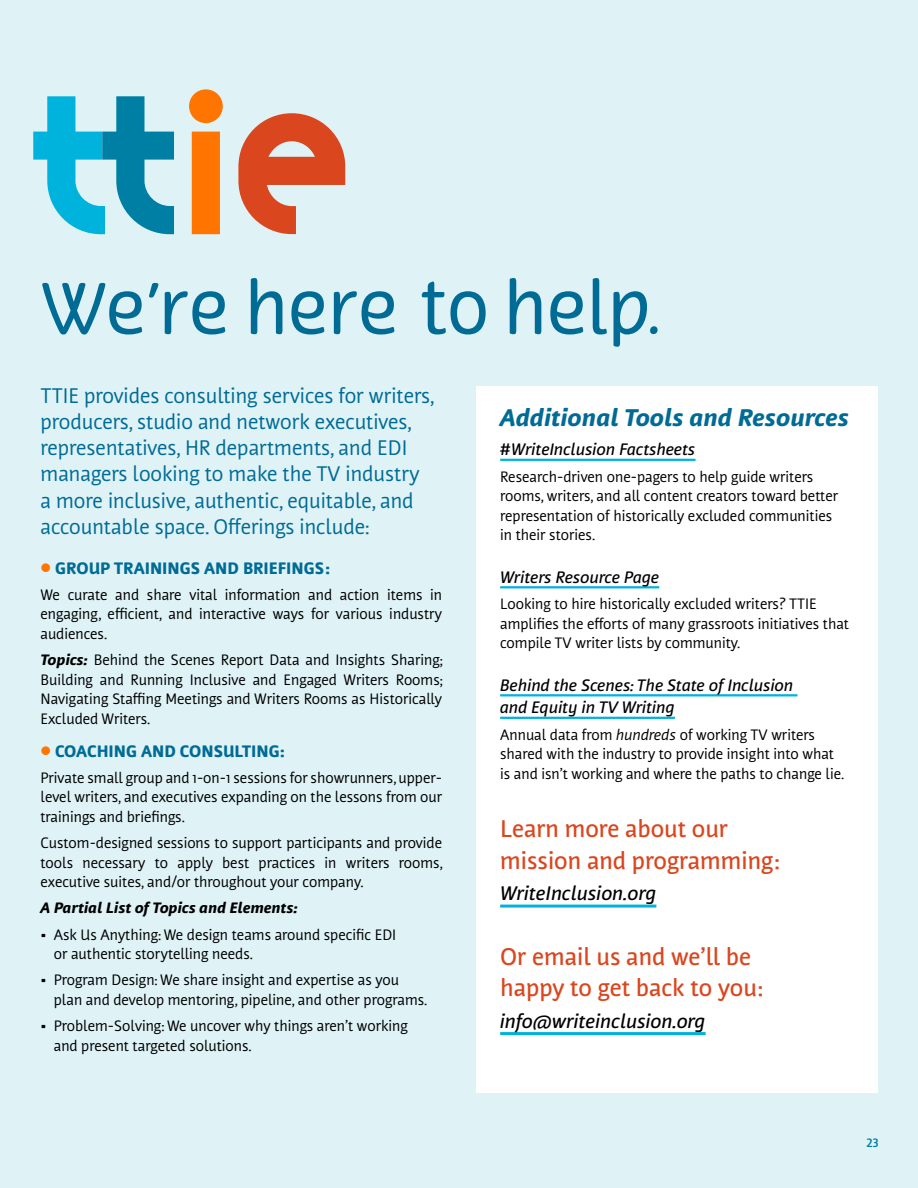
<style>
.page{position:relative;width:918px;height:1188px;background:#dff3f7}
.page>*{position:absolute;margin:0;border:0;box-sizing:border-box;transform-origin:0 0}
.t1{font:69.75px "Terfens";color:#006b95}
.t2{font:500 24px/31.5px "Nuvo Pro";letter-spacing:-.005em;color:#da471f}
.t3{font:italic 800 24px "Nuvo Pro";color:#006b95}
.t4{font:21px/26.2px "Nuvo Pro";color:#006b95}
.t5{font:italic 500 19.5px "Nuvo Pro";color:#000}
.t6{font:italic 500 16.5px/22.5px "Nuvo Pro";color:#000}
.t7{font:800 16.5px "Nuvo Pro";color:#006b95}
.t8{font:15px/19.5px "Nuvo Pro";color:#000}
.t9{font:italic 800 15px "Nuvo Pro";color:#000}
.t10{font:700 12px "Nuvo Pro";color:#007fa4}
.s1{font-weight:800;font-style:italic}
.s2{font-weight:700}
.s3{font-style:italic}
</style>
<div class="page">
<svg style="left:33px;top:96px;width:141px;height:138px"></svg>
<svg style="left:189px;top:89px;width:34px;height:145px"></svg>
<svg style="left:238px;top:113px;width:107px;height:121px"></svg>
<div style="left:476px;top:386px;width:402px;height:707px;background:#fff"></div>
<hr style="left:500px;top:459px;width:196px;height:2px;background:#00b3dc">
<hr style="left:500px;top:586px;width:159px;height:2px;background:#00b3dc">
<hr style="left:500px;top:694px;width:297px;height:2px;background:#00b3dc">
<hr style="left:500px;top:717px;width:175px;height:2px;background:#00b3dc">
<hr style="left:500px;top:905px;width:156px;height:3px;background:#00b3dc">
<hr style="left:500px;top:1032px;width:206px;height:3px;background:#00b3dc">
<h1 class="t1" style="left:40px;top:267px;width:623px">We’re here to help.</h1>
<p class="t4" style="left:40px;top:382px;width:395px">TTIE provides consulting services for writers, producers, studio and network executives, representatives, HR departments, and EDI managers looking to make the TV industry a more inclusive, authentic, equitable, and accountable space. Offerings include:</p>
<p class="t7" style="left:55px;top:556px;width:276px">GROUP TRAININGS AND BRIEFINGS:</p>
<p class="t8" style="left:40px;top:584px;width:403px;text-align:justify">We curate and share vital information and action items in engaging, efficient, and interactive ways for various industry audiences.</p>
<p class="t8" style="left:40px;top:650px;width:404px;text-align:justify"><span class="s1">Topics:</span> Behind the Scenes Report Data and Insights Sharing; Building and Running Inclusive and Engaged Writers Rooms; Navigating Staffing Meetings and Writers Rooms as Historically Excluded Writers.</p>
<p class="t7" style="left:55px;top:739px;width:231px">COACHING AND CONSULTING:</p>
<p class="t8" style="left:40px;top:767px;width:403px;text-align:justify">Private small group and 1-on-1 sessions for showrunners, upper&shy;level writers, and executives expanding on the lessons from our trainings and briefings.</p>
<p class="t8" style="left:40px;top:833px;width:404px;text-align:justify">Custom-designed sessions to support participants and provide tools necessary to apply best practices in writers rooms, executive suites, and/or throughout your company.</p>
<p class="t9" style="left:40px;top:897px;width:259px">A Partial List of Topics and Elements:</p>
<p class="t8" style="left:54px;top:924px;width:344px;text-indent:-13px"><span class="s2">•</span> Ask Us Anything: We design teams around specific EDI or authentic storytelling needs.</p>
<p class="t8" style="left:54px;top:970px;width:375px;text-indent:-13px"><span class="s2">•</span> Program Design: We share insight and expertise as you plan and develop mentoring, pipeline, and other programs.</p>
<p class="t8" style="left:54px;top:1016px;width:356px;text-indent:-13px"><span class="s2">•</span> Problem-Solving: We uncover why things aren’t working and present targeted solutions.</p>
<h2 class="t3" style="left:500px;top:400px;width:350px">Additional Tools and Resources</h2>
<p class="t6" style="left:500px;top:438px;width:197px">#WriteInclusion Factsheets</p>
<p class="t8" style="left:500px;top:466px;width:339px">Research-driven one-pagers to help guide writers rooms, writers, and all content creators toward better representation of historically excluded communities in their stories.</p>
<p class="t6" style="left:500px;top:565px;width:161px">Writers Resource Page</p>
<p class="t8" style="left:500px;top:594px;width:350px">Looking to hire historically excluded writers? TTIE amplifies the efforts of many grassroots initiatives that compile TV writer lists by community.</p>
<p class="t6" style="left:500px;top:673px;width:295px">Behind the Scenes: The State of Inclusion and Equity in TV Writing</p>
<p class="t8" style="left:500px;top:724px;width:345px">Annual data from <span class="s3">hundreds</span> of working TV writers shared with the industry to provide insight into what is and isn’t working and where the paths to change lie.</p>
<h2 class="t2" style="left:500px;top:812px;width:281px">Learn more about our mission and programming:</h2>
<h3 class="t5" style="left:500px;top:880px;width:158px">WriteInclusion.org</h3>
<h2 class="t2" style="left:500px;top:939px;width:264px">Or email us and we’ll be happy to get back to you:</h2>
<h3 class="t5" style="left:500px;top:1008px;width:207px">info@writeinclusion.org</h3>
<p class="t10" style="left:866px;top:1134px;width:14px">23</p>
</div>
